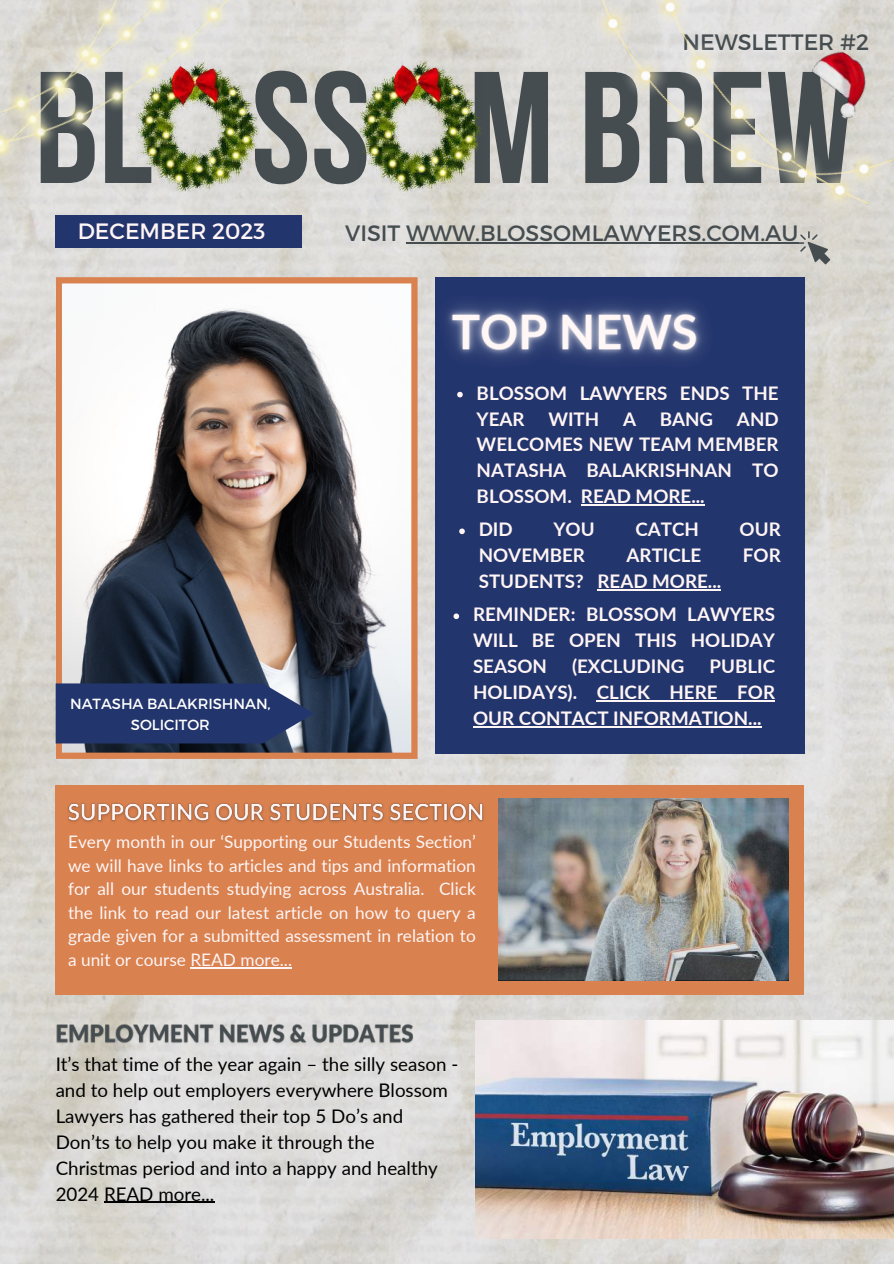
<style>
.page{position:relative;width:894px;height:1264px;background:#fff}
.page>*{position:absolute;margin:0;border:0;box-sizing:border-box;transform-origin:0 0}
.t1{font:158.55px "Bebas Neue Cyrillic";color:#464d50}
.t2{font:22.2px "Montserrat";color:#464d50}
.t3{font:22.2px "Montserrat";color:#fff5f5}
.t4{font:700 18.75px/25.8px "Lato";color:#fff5f5;text-align:justify}
.t5{font:18.75px/25.8px "Lato";color:#000}
.t6{font:17.25px/23.7px "Lato";color:#fff5f5;text-align:justify}
.t7{font:14.7px/20.2px "Montserrat";color:#fff;text-align:center}
</style>
<div class="page">
<img style="left:0;top:0;width:893px;height:1263px">
<div style="left:435px;top:277px;width:369px;height:476px;background:#23356d"></div>
<div style="left:56px;top:785px;width:748px;height:209px;background:#d9814f"></div>
<svg style="left:796px;top:251px;width:34px;height:13px"></svg>
<img style="left:498px;top:798px;width:290px;height:181px">
<svg style="left:56px;top:277px;width:361px;height:482px"></svg>
<svg style="left:56px;top:683px;width:258px;height:60px;background:#2b3d70"></svg>
<img style="left:475px;top:1020px;width:418px;height:218px">
<img style="left:53px;top:1020px;width:364px;height:27px">
<hr style="left:104px;top:1201px;width:110px;height:1px;background:#000">
<img style="left:0;top:0;width:250px;height:231px">
<img style="left:543px;top:0;width:350px;height:251px">
<img style="left:799px;top:43px;width:79px;height:78px">
<hr style="left:406px;top:242px;width:392px;height:1px;background:#464d50">
<img style="left:136px;top:61px;width:124px;height:131px">
<img style="left:358px;top:60px;width:124px;height:131px">
<img style="left:411px;top:262px;width:327px;height:138px">
<div style="left:56px;top:215px;width:245px;height:32px;background:#23356d"></div>
<img style="left:68px;top:803px;width:416px;height:20px">
<hr style="left:190px;top:967px;width:102px;height:1px;background:#fff5f5">
<svg style="left:457px;top:392px;width:5px;height:5px"></svg>
<hr style="left:580px;top:504px;width:124px;height:1px;background:#fff5f5">
<svg style="left:453px;top:613px;width:6px;height:6px"></svg>
<hr style="left:596px;top:700px;width:178px;height:1px;background:#fff5f5">
<hr style="left:473px;top:726px;width:288px;height:1px;background:#fff5f5">
<svg style="left:459px;top:528px;width:5px;height:6px"></svg>
<hr style="left:597px;top:589px;width:124px;height:1px;background:#fff5f5">
<p class="t2" style="left:682px;top:29px;width:188px">NEWSLETTER #2</p>
<h1 class="t1" style="left:34px;top:41px;width:821px">BL SS M BREW</h1>
<p class="t3" style="left:78px;top:218px;width:189px">DECEMBER 2023</p>
<p class="t2" style="left:345px;top:220px;width:455px">VISIT WWW.BLOSSOMLAWYERS.COM.AU</p>
<p class="t4" style="left:476px;top:379px;width:303px">BLOSSOM LAWYERS ENDS THE<br>YEAR</p>
<p class="t4" style="left:548px;top:405px;width:52px">WITH</p>
<p class="t4" style="left:623px;top:405px;width:15px">A</p>
<p class="t4" style="left:659px;top:405px;width:55px">BANG</p>
<p class="t4" style="left:476px;top:405px;width:303px;text-indent:260px">AND WELCOMES NEW TEAM MEMBER NATASHA BALAKRISHNAN TO BLOSSOM. READ MORE...</p>
<p class="t7" style="left:70px;top:694px;width:202px">NATASHA BALAKRISHNAN,<br>SOLICITOR</p>
<p class="t4" style="left:478px;top:516px;width:36px">DID</p>
<p class="t4" style="left:553px;top:516px;width:43px">YOU</p>
<p class="t4" style="left:635px;top:516px;width:65px">CATCH</p>
<p class="t4" style="left:739px;top:516px;width:43px">OUR</p>
<p class="t4" style="left:478px;top:541px;width:108px">NOVEMBER</p>
<p class="t4" style="left:626px;top:541px;width:76px">ARTICLE</p>
<p class="t4" style="left:742px;top:541px;width:39px">FOR</p>
<p class="t4" style="left:478px;top:567px;width:244px">STUDENTS? READ MORE...</p>
<p class="t4" style="left:473px;top:601px;width:303px">REMINDER: BLOSSOM LAWYERS WILL BE OPEN THIS HOLIDAY SEASON</p>
<p class="t4" style="left:572px;top:652px;width:114px">(EXCLUDING</p>
<p class="t4" style="left:473px;top:652px;width:303px;text-indent:236px">PUBLIC HOLIDAYS). CLICK HERE FOR OUR CONTACT INFORMATION...</p>
<p class="t6" style="left:68px;top:829px;width:409px">Every month in our ‘Supporting our Students Section’ we will have links to articles and tips and information for all our students studying across Australia. Click the link to read our latest article on how to query a grade given for a submitted assessment in relation to a unit or course READ more...</p>
<p class="t5" style="left:56px;top:1050px;width:404px">It’s that time of the year again – the silly season - and to help out employers everywhere Blossom Lawyers has gathered their top 5 Do’s and Don’ts to help you make it through the Christmas period and into a happy and healthy 2024 READ more...</p>
</div>
